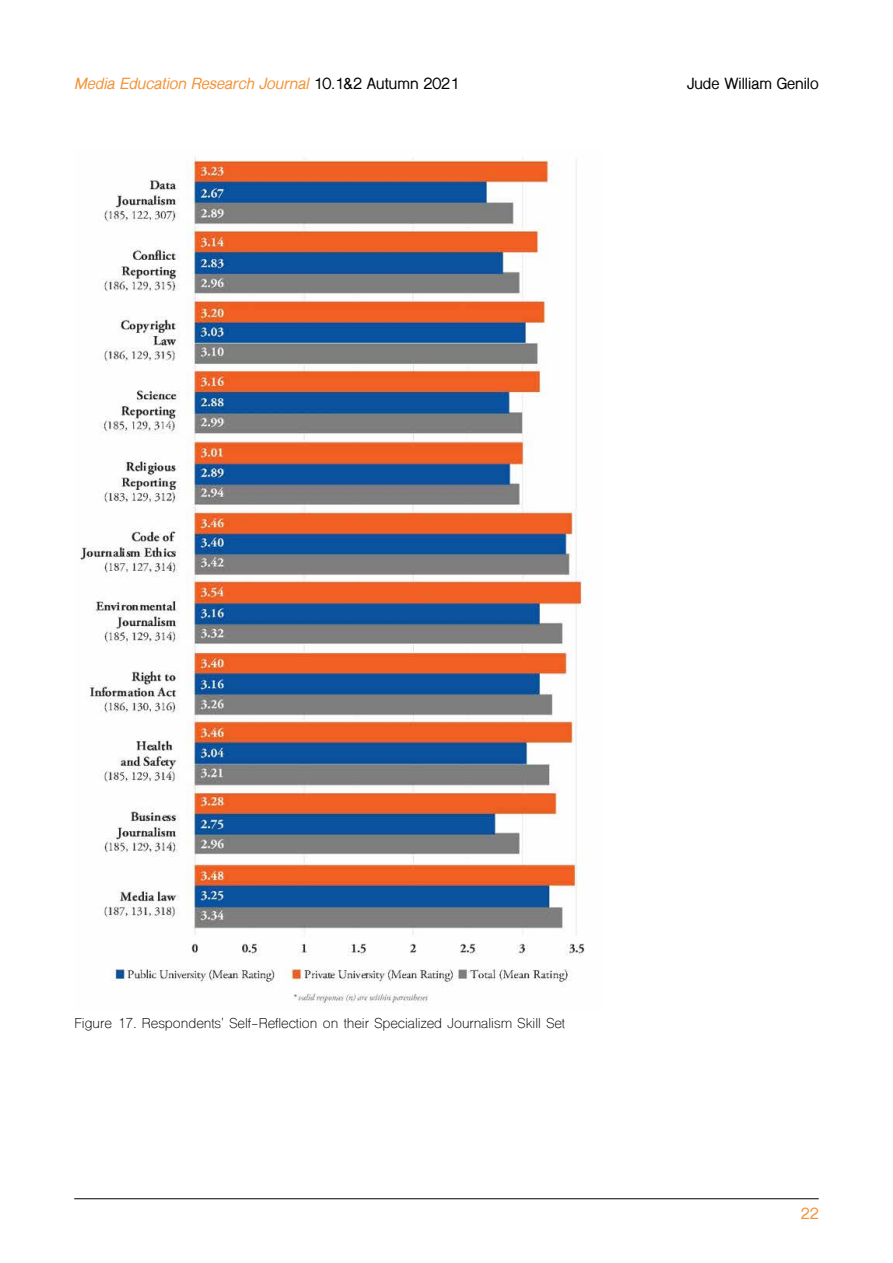
<style>
.page{position:relative;width:893px;height:1263px;background:#fff}
.page>*{position:absolute;margin:0;border:0;box-sizing:border-box;transform-origin:0 0}
.t1{font:italic 700 15px "Shree Dev 0714";color:#f39337}
.t2{font:700 15px "Shree Dev 0714";color:#000}
.t3{font:700 15px "Shree Dev 0714";color:#f39337}
.t4{font:13.5px "Shree Dev 0714";color:#000}
.s1{font-style:normal;color:#000}
</style>
<div class="page">
<hr style="left:74px;top:1198px;width:745px;height:1px;background:#000">
<img style="left:80px;top:157px;width:505px;height:849px">
<p class="t1" style="left:74px;top:75px;width:386px">Media Education Research Journal <span class="s1">10.1&amp;2 Autumn 2021</span></p>
<p class="t2" style="left:687px;top:75px;width:133px">Jude William Genilo</p>
<p class="t4" style="left:75px;top:1015px;width:492px">Figure 17. Respondents' Self-Reflection on their Specialized Journalism Skill Set</p>
<p class="t3" style="left:801px;top:1205px;width:19px">22</p>
</div>
